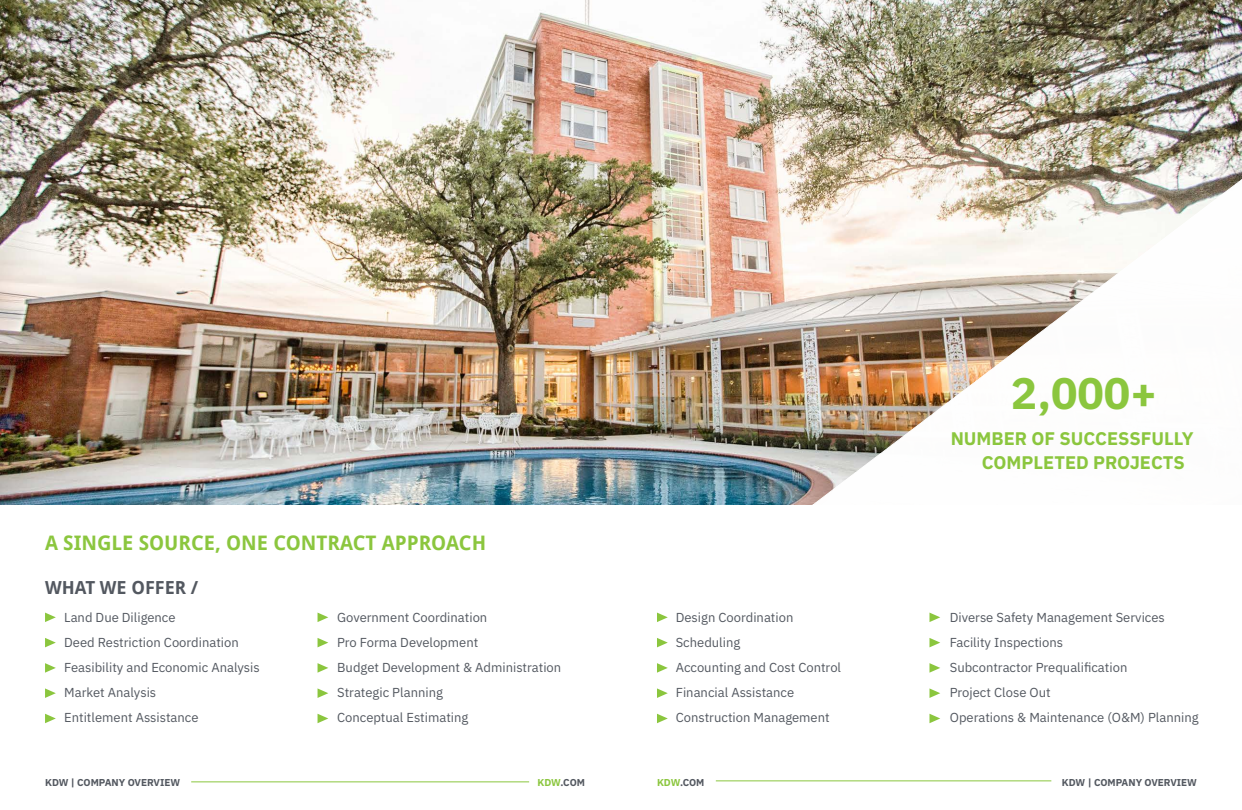
<style>
.page{position:relative;width:1242px;height:810px;background:#fff}
.page>*{position:absolute;margin:0;border:0;box-sizing:border-box;transform-origin:0 0}
.Paragraph_Style4{font:700 44.1px "IBM Plex Sans";color:#8bc63e}
.Paragraph_Style1{font:700 20px "Droid Sans";color:#8bc63e}
.Paragraph_Style1-2{font:700 18.3px "IBM Plex Sans";color:#8bc63e}
.Paragraph_Style5{font:700 18.3px "IBM Plex Sans";color:#8bc63e}
.Paragraph_Style1-3{font:700 18px "Droid Sans";color:#535860}
.Paragraph_Style1-4{font:13px "IBM Plex Sans";color:#535860}
.Paragraph_Style1-5{font:700 10px "IBM Plex Sans";color:#535860}
.s1{color:#8bc63e}
</style>
<div class="page">
<img style="left:0;top:0;width:1242px;height:504px">
<svg style="left:45px;top:613px;width:11px;height:9px"></svg>
<svg style="left:45px;top:638px;width:11px;height:9px"></svg>
<svg style="left:45px;top:663px;width:11px;height:10px"></svg>
<svg style="left:45px;top:688px;width:11px;height:10px"></svg>
<svg style="left:45px;top:714px;width:11px;height:9px"></svg>
<svg style="left:318px;top:613px;width:10px;height:9px"></svg>
<svg style="left:318px;top:638px;width:10px;height:9px"></svg>
<svg style="left:318px;top:663px;width:10px;height:10px"></svg>
<svg style="left:318px;top:688px;width:10px;height:10px"></svg>
<svg style="left:318px;top:714px;width:10px;height:9px"></svg>
<img style="left:813px;top:180px;width:429px;height:324px">
<svg style="left:657px;top:613px;width:11px;height:9px"></svg>
<svg style="left:657px;top:638px;width:11px;height:9px"></svg>
<svg style="left:657px;top:663px;width:11px;height:10px"></svg>
<svg style="left:657px;top:688px;width:11px;height:10px"></svg>
<svg style="left:657px;top:714px;width:11px;height:9px"></svg>
<svg style="left:929px;top:613px;width:11px;height:9px"></svg>
<svg style="left:929px;top:638px;width:11px;height:9px"></svg>
<svg style="left:929px;top:663px;width:11px;height:10px"></svg>
<svg style="left:929px;top:688px;width:11px;height:10px"></svg>
<svg style="left:929px;top:714px;width:11px;height:9px"></svg>
<hr style="left:191px;top:782px;width:338px;height:1px;background:#8bc63e">
<hr style="left:716px;top:781px;width:335px;height:1px;background:#8bc63e">
<p class="Paragraph_Style1" style="left:45px;top:529px;width:443px">A SINGLE SOURCE, ONE CONTRACT APPROACH</p>
<p class="Paragraph_Style1-3" style="left:45px;top:575px;width:155px">WHAT WE OFFER /</p>
<p class="Paragraph_Style1-4" style="left:64px;top:607px;width:113px">Land Due Diligence</p>
<p class="Paragraph_Style1-4" style="left:64px;top:632px;width:176px">Deed Restriction Coordination</p>
<p class="Paragraph_Style1-4" style="left:64px;top:657px;width:197px">Feasibility and Economic Analysis</p>
<p class="Paragraph_Style1-4" style="left:64px;top:682px;width:94px">Market Analysis</p>
<p class="Paragraph_Style1-4" style="left:64px;top:707px;width:136px">Entitlement Assistance</p>
<p class="Paragraph_Style1-4" style="left:337px;top:607px;width:152px">Government Coordination</p>
<p class="Paragraph_Style1-4" style="left:337px;top:632px;width:143px">Pro Forma Development</p>
<p class="Paragraph_Style1-4" style="left:337px;top:657px;width:226px">Budget Development &amp; Administration</p>
<p class="Paragraph_Style1-4" style="left:337px;top:682px;width:107px">Strategic Planning</p>
<p class="Paragraph_Style1-4" style="left:337px;top:707px;width:133px">Conceptual Estimating</p>
<p class="Paragraph_Style1-4" style="left:676px;top:607px;width:119px">Design Coordination</p>
<p class="Paragraph_Style1-4" style="left:676px;top:632px;width:66px">Scheduling</p>
<p class="Paragraph_Style1-4" style="left:676px;top:657px;width:167px">Accounting and Cost Control</p>
<p class="Paragraph_Style1-4" style="left:676px;top:682px;width:120px">Financial Assistance</p>
<p class="Paragraph_Style1-4" style="left:676px;top:707px;width:155px">Construction Management</p>
<p class="Paragraph_Style4" style="left:1011px;top:359px;width:147px">2,000+</p>
<p class="Paragraph_Style1-2" style="left:951px;top:424px;width:245px">NUMBER OF SUCCESSFULLY</p>
<p class="Paragraph_Style5" style="left:982px;top:448px;width:204px">COMPLETED PROJECTS</p>
<p class="Paragraph_Style1-4" style="left:950px;top:607px;width:217px">Diverse Safety Management Services</p>
<p class="Paragraph_Style1-4" style="left:950px;top:632px;width:115px">Facility Inspections</p>
<p class="Paragraph_Style1-4" style="left:950px;top:657px;width:179px">Subcontractor Prequalification</p>
<p class="Paragraph_Style1-4" style="left:950px;top:682px;width:102px">Project Close Out</p>
<p class="Paragraph_Style1-4" style="left:950px;top:707px;width:250px">Operations &amp; Maintenance (O&amp;M) Planning</p>
<p class="Paragraph_Style1-5" style="left:45px;top:775px;width:137px">KDW | COMPANY OVERVIEW</p>
<p class="Paragraph_Style1-5" style="left:538px;top:775px;width:49px"><span class="s1">KDW</span>.COM</p>
<p class="Paragraph_Style1-5" style="left:657px;top:775px;width:49px"><span class="s1">KDW</span>.COM</p>
<p class="Paragraph_Style1-5" style="left:1062px;top:775px;width:137px">KDW | COMPANY OVERVIEW</p>
</div>
